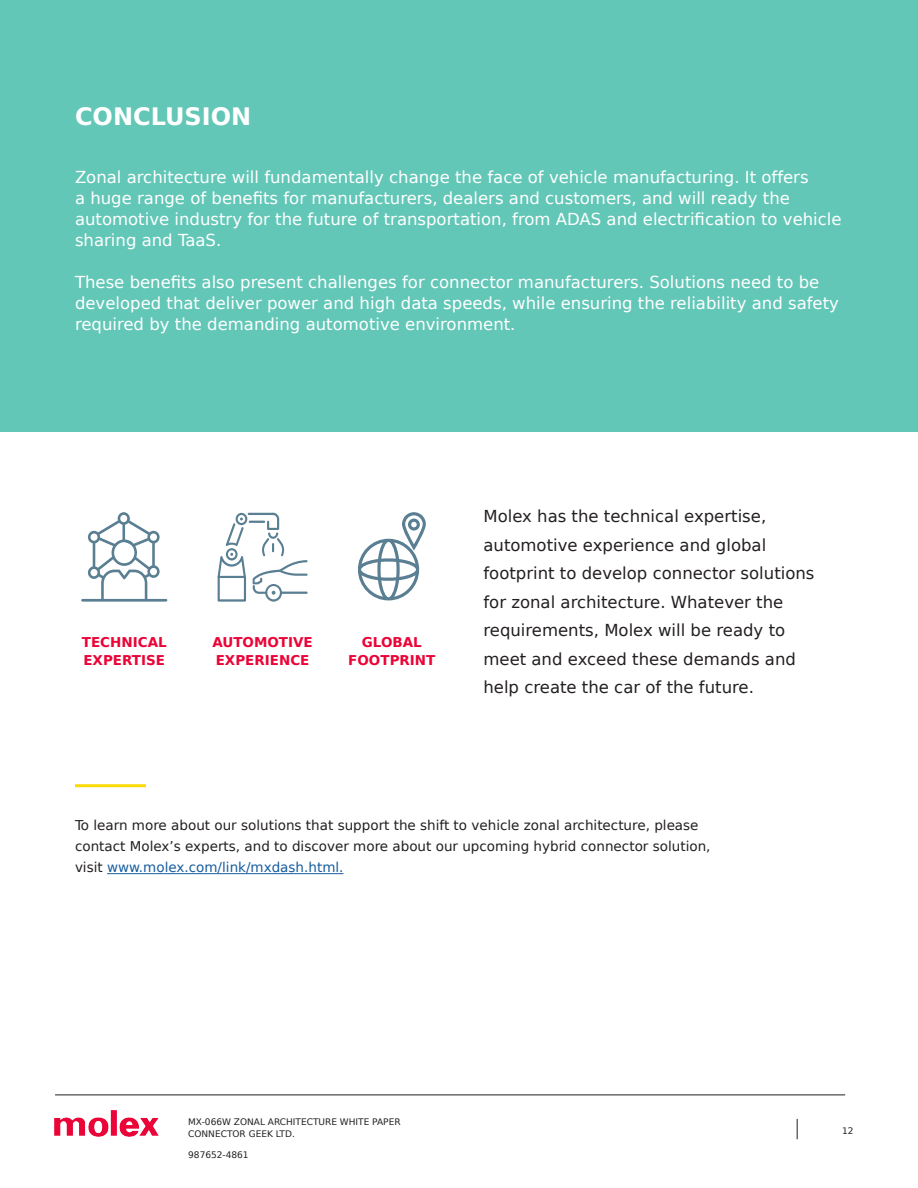
<style>
.page{position:relative;width:918px;height:1188px;background:#fff}
.page>*{position:absolute;margin:0;border:0;box-sizing:border-box;transform-origin:0 0}
.Body_Text_Header{font:700 24px "Bitstream Vera Sans";color:#fff}
.Body_Text{font:16.5px/21px "Bitstream Vera Sans";color:#fff}
.Body_Text-2{font:16.5px/28.5px "Bitstream Vera Sans";color:#231f20}
.Body_Text-3{font:13.5px/21px "Bitstream Vera Sans";color:#231f20}
.Body_Text-4{font:700 13.5px "Bitstream Vera Sans";color:#ea0437}
.t1{font:9px/12px "Bitstream Vera Sans";color:#231f20}
.s1{color:#175d9e}
</style>
<div class="page">
<img style="left:55px;top:1110px;width:103px;height:26px">
<svg style="left:797px;top:1119px;width:1px;height:20px"></svg>
<hr style="left:55px;top:1095px;width:790px;height:1px;background:#231f20">
<div style="left:0;top:0;width:918px;height:432px;background:#63c7b7"></div>
<hr style="left:107px;top:873px;width:237px;height:1px;background:#175d9e">
<svg style="left:81px;top:512px;width:86px;height:90px"></svg>
<svg style="left:358px;top:512px;width:68px;height:88px"></svg>
<svg style="left:218px;top:513px;width:90px;height:89px"></svg>
<hr style="left:75px;top:784px;width:71px;height:3px;background:#f9d908">
<p class="Body_Text_Header" style="left:75px;top:103px;width:178px">CONCLUSION</p>
<p class="Body_Text" style="left:75px;top:167px;width:768px">Zonal architecture will fundamentally change the face of vehicle manufacturing. It offers<br>a huge range of benefits for manufacturers, dealers and customers, and will ready the automotive industry for the future of transportation, from ADAS and electrification to vehicle sharing and TaaS.</p>
<p class="Body_Text" style="left:75px;top:272px;width:765px">These benefits also present challenges for connector manufacturers. Solutions need to be developed that deliver power and high data speeds, while ensuring the reliability and safety required by the demanding automotive environment.</p>
<p class="Body_Text-4" style="left:82px;top:635px;width:86px">TECHNICAL</p>
<p class="Body_Text-4" style="left:83px;top:653px;width:83px">EXPERTISE</p>
<p class="Body_Text-4" style="left:212px;top:635px;width:102px">AUTOMOTIVE</p>
<p class="Body_Text-4" style="left:216px;top:653px;width:95px">EXPERIENCE</p>
<p class="Body_Text-4" style="left:362px;top:635px;width:62px">GLOBAL</p>
<p class="Body_Text-4" style="left:348px;top:653px;width:89px">FOOTPRINT</p>
<p class="Body_Text-2" style="left:483px;top:502px;width:333px">Molex has the technical expertise, automotive experience and global footprint to develop connector solutions for zonal architecture. Whatever the requirements, Molex will be ready to meet and exceed these demands and help create the car of the future.</p>
<p class="Body_Text-3" style="left:75px;top:815px;width:637px">To learn more about our solutions that support the shift to vehicle zonal architecture, please contact Molex’s experts, and to discover more about our upcoming hybrid connector solution, visit <span class="s1">www.molex.com/link/mxdash.html.</span></p>
<p class="t1" style="left:188px;top:1116px;width:214px">MX-066W ZONAL ARCHITECTURE WHITE PAPER<br>CONNECTOR GEEK LTD.</p>
<p class="t1" style="left:842px;top:1125px;width:13px">12</p>
<p class="t1" style="left:188px;top:1149px;width:62px">987652-4861</p>
</div>
